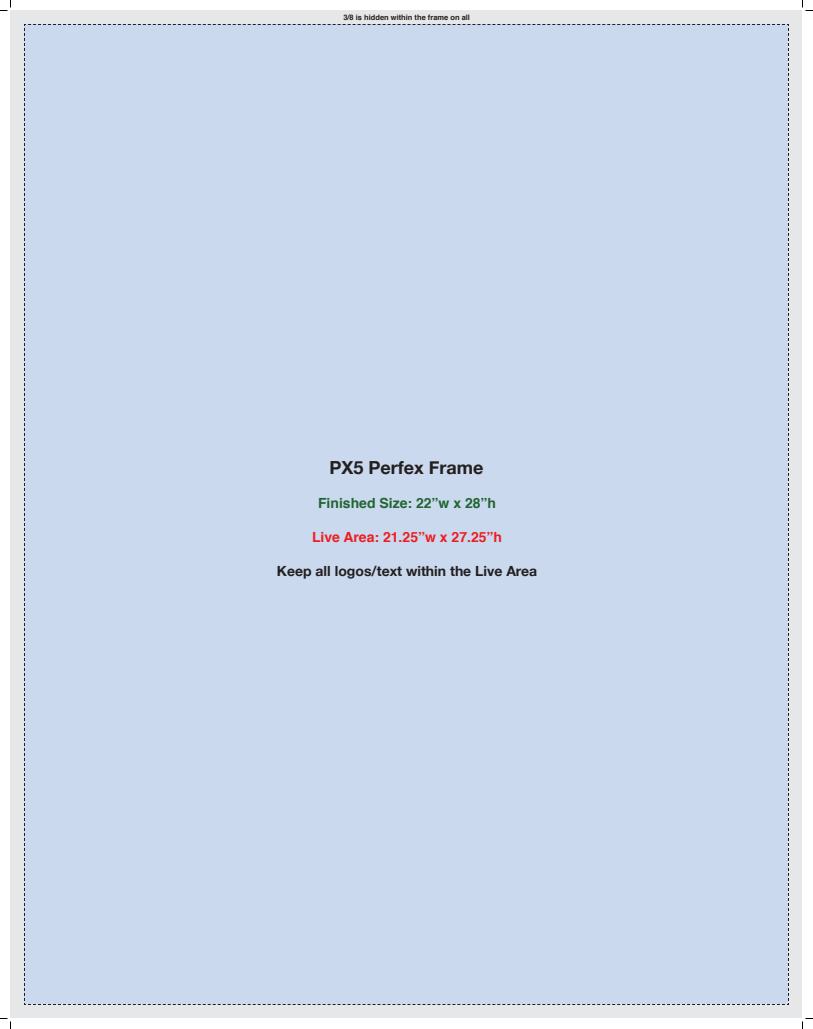
<style>
.page{position:relative;width:813px;height:1029px;background:#fff}
.page>*{position:absolute;margin:0;border:0;box-sizing:border-box;transform-origin:0 0}
.t1{font:700 18px "Helvetica Neue";color:#231f20}
.t2{font:700 14px "Helvetica Neue";color:#231f20}
.t3{font:700 14px "Helvetica";color:#ee1d23}
.t4{font:700 14px "Helvetica";color:#206532}
.t5{font:700 7.5px "Helvetica";color:#231f20}
</style>
<div class="page">
<div style="left:10px;top:10px;width:792px;height:1008px;background:#e6e7e9"></div>
<div style="left:24px;top:24px;width:765px;height:981px;background:#cad9ed"></div>
<svg style="left:0;top:0;width:11px;height:11px"></svg>
<svg style="left:0;top:1018px;width:11px;height:11px"></svg>
<svg style="left:802px;top:0;width:11px;height:11px"></svg>
<svg style="left:802px;top:1018px;width:11px;height:11px"></svg>
<p class="t5" style="left:343px;top:11px;width:128px">3/8 is hidden within the frame on all</p>
<p class="t1" style="left:329px;top:453px;width:156px">PX5 Perfex Frame</p>
<p class="t4" style="left:318px;top:492px;width:180px">Finished Size: 22”w x 28”h</p>
<p class="t3" style="left:312px;top:526px;width:192px">Live Area: 21.25”w x 27.25”h</p>
<p class="t2" style="left:277px;top:560px;width:262px">Keep all logos/text within the Live Area</p>
</div>
